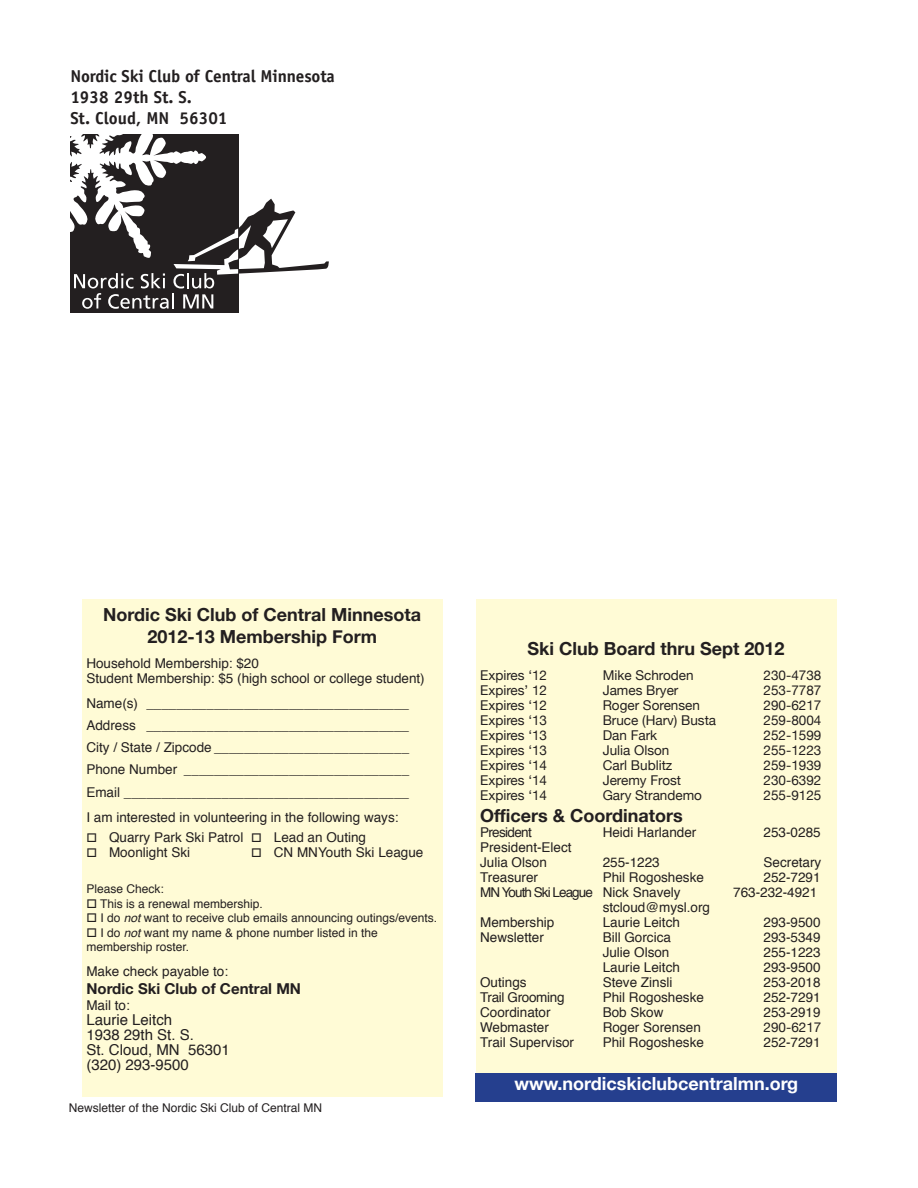
<style>
.page{position:relative;width:918px;height:1188px;background:#fff}
.page>*{position:absolute;margin:0;border:0;box-sizing:border-box;transform-origin:0 0}
.t1{font:700 18px/21.6px "Helvetica Neue";color:#231f20;text-align:center}
.t2{font:700 18px "Helvetica Neue";color:#fff}
.t3{font:700 17.25px/20.7px "Officina Sans";letter-spacing:-.01em;color:#231f20}
.t4{font:15px/15px "Helvetica";color:#231f20}
.t5{font:700 15px "Helvetica Neue";color:#231f20}
.t6{font:13.5px/15px "Helvetica";color:#231f20}
.t7{font:13.5px "Helvetica Neue";color:#231f20}
.t8{font:13.5px "Helvetica";letter-spacing:-.07em;color:#231f20}
.t9{font:13.5px "Helvetica";letter-spacing:-.025em;color:#231f20}
.t10{font:13.5px "Helvetica";letter-spacing:-.05em;color:#231f20}
.t11{font:12px/14.4px "Helvetica";color:#231f20}
.s1{font-style:italic}
</style>
<div class="page">
<div style="left:71px;top:135px;width:168px;height:178px;background:#231f20"></div>
<svg style="left:70px;top:134px;width:259px;height:175px"></svg>
<div style="left:476px;top:599px;width:360px;height:501px;background:#fffbd6"></div>
<div style="left:82px;top:599px;width:361px;height:497px;background:#fffbd6"></div>
<div style="left:476px;top:1073px;width:361px;height:28px;background:#253f8e"></div>
<p class="t3" style="left:70px;top:66px;width:266px">Nordic Ski Club of Central Minnesota<br>1938 29th St. S.<br>St. Cloud, MN 56301</p>
<p class="t1" style="left:103px;top:603px;width:319px">Nordic Ski Club of Central Minnesota<br>2012-13 Membership Form</p>
<p class="t6" style="left:86px;top:657px;width:340px">Household Membership: $20<br>Student Membership: $5 (high school or college student)</p>
<p class="t6" style="left:86px;top:696px;width:324px">Name(s) ___________________________________</p>
<p class="t6" style="left:86px;top:718px;width:324px">Address ___________________________________</p>
<p class="t6" style="left:86px;top:740px;width:324px">City / State / Zipcode __________________________</p>
<p class="t6" style="left:86px;top:762px;width:324px">Phone Number ______________________________</p>
<p class="t6" style="left:86px;top:785px;width:324px">Email ______________________________________</p>
<p class="t6" style="left:86px;top:810px;width:314px">I am interested in volunteering in the following ways:</p>
<p class="t6" style="left:86px;top:831px;width:281px">□ Quarry Park Ski Patrol □ Lead an Outing</p>
<p class="t6" style="left:86px;top:846px;width:105px">□ Moonlight Ski</p>
<p class="t6" style="left:251px;top:846px;width:174px">□ CN MNYouth Ski League</p>
<p class="t11" style="left:86px;top:882px;width:79px">Please Check:</p>
<p class="t11" style="left:86px;top:897px;width:178px">□ This is a renewal membership.</p>
<p class="t11" style="left:86px;top:911px;width:352px">□ I do <span class="s1">not</span> want to receive club emails announcing outings/events.</p>
<p class="t11" style="left:86px;top:926px;width:293px">□ I do <span class="s1">not</span> want my name &amp; phone number listed in the membership roster.</p>
<p class="t6" style="left:86px;top:964px;width:143px">Make check payable to:</p>
<p class="t5" style="left:86px;top:979px;width:216px">Nordic Ski Club of Central MN</p>
<p class="t6" style="left:86px;top:998px;width:45px">Mail to:</p>
<p class="t4" style="left:86px;top:1013px;width:109px">Laurie Leitch<br>1938 29th St. S.</p>
<p class="t4" style="left:86px;top:1043px;width:145px">St. Cloud, MN 56301</p>
<p class="t4" style="left:86px;top:1058px;width:104px">(320) 293-9500</p>
<p class="t11" style="left:69px;top:1101px;width:255px">Newsletter of the Nordic Ski Club of Central MN</p>
<p class="t1" style="left:527px;top:637px;width:259px">Ski Club Board thru Sept 2012</p>
<p class="t7" style="left:480px;top:668px;width:69px">Expires ‘12</p>
<p class="t7" style="left:603px;top:668px;width:93px">Mike Schroden</p>
<p class="t7" style="left:764px;top:668px;width:59px">230-4738</p>
<p class="t7" style="left:480px;top:683px;width:69px">Expires’ 12</p>
<p class="t7" style="left:603px;top:683px;width:77px">James Bryer</p>
<p class="t7" style="left:764px;top:683px;width:59px">253-7787</p>
<p class="t7" style="left:480px;top:698px;width:69px">Expires ‘12</p>
<p class="t7" style="left:603px;top:698px;width:99px">Roger Sorensen</p>
<p class="t7" style="left:764px;top:698px;width:59px">290-6217</p>
<p class="t7" style="left:480px;top:713px;width:69px">Expires ‘13</p>
<p class="t7" style="left:603px;top:713px;width:115px">Bruce (Harv) Busta</p>
<p class="t7" style="left:764px;top:713px;width:59px">259-8004</p>
<p class="t7" style="left:480px;top:728px;width:69px">Expires ‘13</p>
<p class="t7" style="left:603px;top:728px;width:56px">Dan Fark</p>
<p class="t7" style="left:764px;top:728px;width:59px">252-1599</p>
<p class="t7" style="left:480px;top:743px;width:69px">Expires ‘13</p>
<p class="t7" style="left:603px;top:743px;width:68px">Julia Olson</p>
<p class="t7" style="left:764px;top:743px;width:59px">255-1223</p>
<p class="t7" style="left:480px;top:758px;width:69px">Expires ‘14</p>
<p class="t7" style="left:603px;top:758px;width:71px">Carl Bublitz</p>
<p class="t7" style="left:764px;top:758px;width:59px">259-1939</p>
<p class="t7" style="left:480px;top:773px;width:69px">Expires ‘14</p>
<p class="t7" style="left:603px;top:773px;width:80px">Jeremy Frost</p>
<p class="t7" style="left:764px;top:773px;width:59px">230-6392</p>
<p class="t7" style="left:480px;top:788px;width:69px">Expires ‘14</p>
<p class="t7" style="left:603px;top:788px;width:101px">Gary Strandemo</p>
<p class="t7" style="left:764px;top:788px;width:59px">255-9125</p>
<p class="t1" style="left:480px;top:804px;width:204px">Officers &amp; Coordinators</p>
<p class="t10" style="left:480px;top:822px;width:53px">President</p>
<p class="t6" style="left:603px;top:825px;width:95px">Heidi Harlander</p>
<p class="t6" style="left:764px;top:825px;width:59px">253-0285</p>
<p class="t6" style="left:480px;top:840px;width:93px">President-Elect<br>Julia Olson</p>
<p class="t6" style="left:603px;top:855px;width:59px">255-1223</p>
<p class="t6" style="left:764px;top:855px;width:59px">Secretary</p>
<p class="t6" style="left:480px;top:870px;width:60px">Treasurer</p>
<p class="t6" style="left:603px;top:870px;width:103px">Phil Rogosheske</p>
<p class="t6" style="left:764px;top:870px;width:59px">252-7291</p>
<p class="t8" style="left:480px;top:882px;width:202px">MN Youth Ski League Nick Snavely</p>
<p class="t6" style="left:733px;top:885px;width:86px">763-232-4921</p>
<p class="t6" style="left:603px;top:900px;width:109px">stcloud@mysl.org</p>
<p class="t6" style="left:480px;top:915px;width:76px">Membership</p>
<p class="t6" style="left:603px;top:915px;width:79px">Laurie Leitch</p>
<p class="t6" style="left:764px;top:915px;width:59px">293-9500</p>
<p class="t6" style="left:480px;top:930px;width:65px">Newsletter</p>
<p class="t6" style="left:603px;top:930px;width:70px">Bill Gorcica</p>
<p class="t6" style="left:764px;top:930px;width:59px">293-5349</p>
<p class="t6" style="left:603px;top:945px;width:68px">Julie Olson</p>
<p class="t6" style="left:764px;top:945px;width:59px">255-1223</p>
<p class="t6" style="left:603px;top:960px;width:79px">Laurie Leitch</p>
<p class="t6" style="left:764px;top:960px;width:59px">293-9500</p>
<p class="t6" style="left:480px;top:975px;width:48px">Outings</p>
<p class="t6" style="left:603px;top:975px;width:71px">Steve Zinsli</p>
<p class="t6" style="left:764px;top:975px;width:59px">253-2018</p>
<p class="t9" style="left:480px;top:987px;width:86px">Trail Grooming</p>
<p class="t6" style="left:603px;top:990px;width:103px">Phil Rogosheske</p>
<p class="t6" style="left:764px;top:990px;width:59px">252-7291</p>
<p class="t6" style="left:480px;top:1005px;width:72px">Coordinator</p>
<p class="t6" style="left:603px;top:1005px;width:62px">Bob Skow</p>
<p class="t6" style="left:764px;top:1005px;width:59px">253-2919</p>
<p class="t6" style="left:480px;top:1020px;width:70px">Webmaster</p>
<p class="t6" style="left:603px;top:1020px;width:100px">Roger Sorensen</p>
<p class="t7" style="left:764px;top:1019px;width:59px">290-6217</p>
<p class="t6" style="left:480px;top:1035px;width:96px">Trail Supervisor</p>
<p class="t6" style="left:603px;top:1035px;width:103px">Phil Rogosheske</p>
<p class="t6" style="left:764px;top:1035px;width:59px">252-7291</p>
<p class="t2" style="left:515px;top:1073px;width:285px">www.nordicskiclubcentralmn.org</p>
</div>
